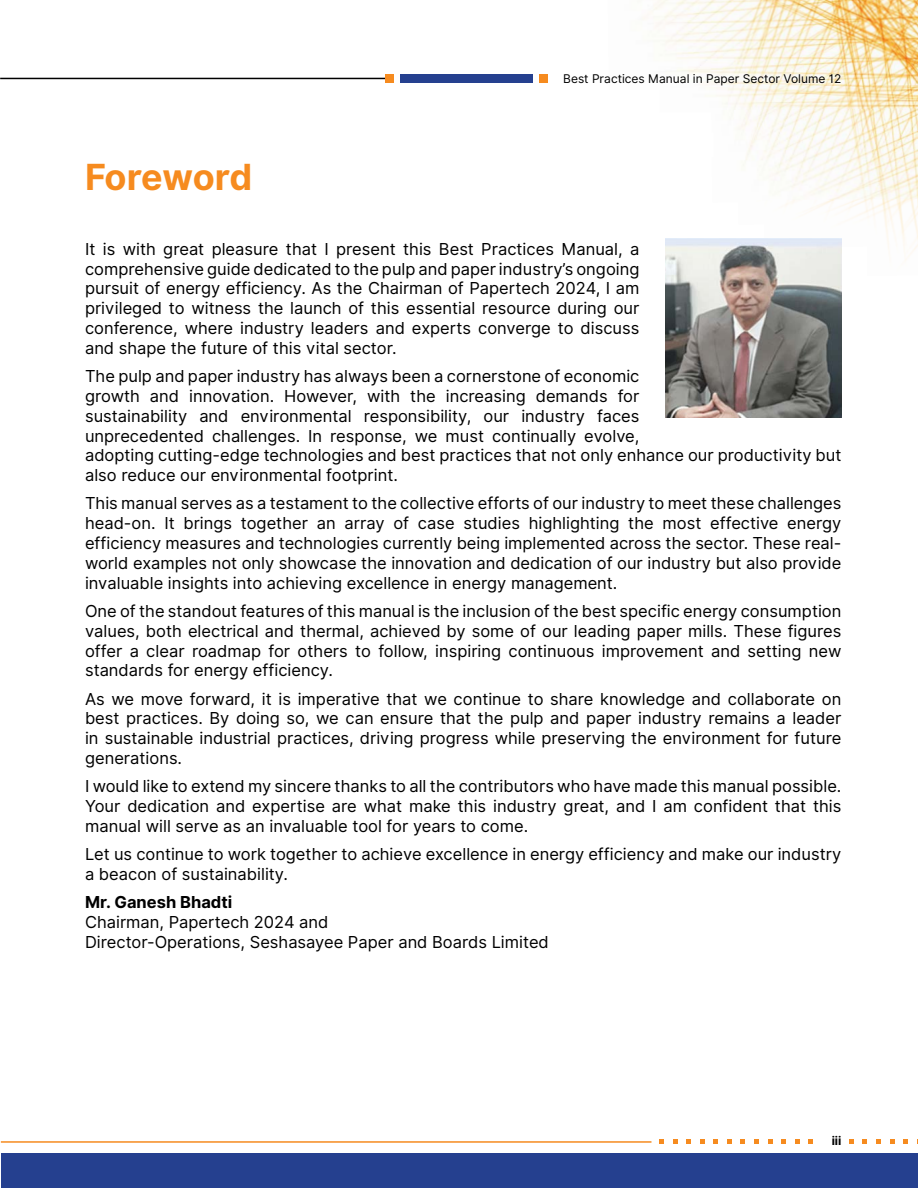
<style>
.page{position:relative;width:918px;height:1188px;background:#fff}
.page>*{position:absolute;margin:0;border:0;box-sizing:border-box;transform-origin:0 0}
.t1{font:700 36px "Inter";letter-spacing:-.005em;color:#f68b1f}
.t2{font:16.5px/19.8px "Inter";color:#000;text-align:justify}
.t3{font:700 16.5px "Inter";color:#000}
.t4{font:12px "Inter";color:#000}
.t5{font:700 12px "Inter";color:#000}
</style>
<div class="page">
<img style="left:642px;top:0;width:276px;height:85px">
<img style="left:715px;top:85px;width:203px;height:23px">
<img style="left:733px;top:108px;width:185px;height:91px">
<img style="left:785px;top:199px;width:133px;height:22px">
<img style="left:764px;top:221px;width:154px;height:26px">
<img style="left:867px;top:244px;width:51px;height:17px">
<hr style="left:0;top:78px;width:390px;height:1px;background:#000">
<div style="left:386px;top:74px;width:8px;height:9px;background:#f68b1f"></div>
<div style="left:539px;top:74px;width:9px;height:9px;background:#f68b1f"></div>
<div style="left:400px;top:74px;width:133px;height:8px;background:#25408f"></div>
<div style="left:1px;top:1153px;width:917px;height:35px;background:#25408f"></div>
<hr style="left:1px;top:1141px;width:650px;height:2px;background:#f68b1f">
<svg style="left:890px;top:1140px;width:4px;height:4px"></svg>
<svg style="left:903px;top:1140px;width:5px;height:4px"></svg>
<svg style="left:876px;top:1140px;width:5px;height:4px"></svg>
<svg style="left:863px;top:1140px;width:4px;height:4px"></svg>
<svg style="left:808px;top:1140px;width:5px;height:4px"></svg>
<svg style="left:849px;top:1140px;width:5px;height:4px"></svg>
<svg style="left:795px;top:1140px;width:4px;height:4px"></svg>
<svg style="left:781px;top:1140px;width:5px;height:4px"></svg>
<svg style="left:768px;top:1140px;width:4px;height:4px"></svg>
<svg style="left:754px;top:1140px;width:5px;height:4px"></svg>
<svg style="left:741px;top:1140px;width:4px;height:4px"></svg>
<svg style="left:727px;top:1140px;width:5px;height:4px"></svg>
<svg style="left:713px;top:1140px;width:5px;height:4px"></svg>
<svg style="left:700px;top:1140px;width:5px;height:4px"></svg>
<svg style="left:686px;top:1140px;width:5px;height:4px"></svg>
<svg style="left:673px;top:1140px;width:5px;height:4px"></svg>
<svg style="left:659px;top:1140px;width:5px;height:4px"></svg>
<img style="left:665px;top:239px;width:176px;height:179px">
<h1 class="t1" style="left:85px;top:151px;width:169px">Foreword</h1>
<p class="t4" style="left:563px;top:70px;width:280px">Best Practices Manual in Paper Sector Volume 12</p>
<p class="t2" style="left:85px;top:239px;width:556px">It is with great pleasure that I present this Best Practices Manual, a comprehensive guide dedicated to the pulp and paper industry’s ongoing pursuit of energy efficiency. As the Chairman of Papertech 2024, I am privileged to witness the launch of this essential resource during our conference, where industry leaders and experts converge to discuss and shape the future of this vital sector.</p>
<p class="t2" style="left:85px;top:366px;width:758px;text-align:left">The pulp and paper industry has always been a cornerstone of economic<br>growth and innovation. However, with the increasing demands for<br>sustainability and environmental responsibility, our industry faces<br>unprecedented challenges. In response, we must continually evolve,<br>adopting cutting-edge technologies and best practices that not only enhance our productivity but also reduce our environmental footprint.</p>
<p class="t2" style="left:85px;top:494px;width:758px">This manual serves as a testament to the collective efforts of our industry to meet these challenges head-on. It brings together an array of case studies highlighting the most effective energy efficiency measures and technologies currently being implemented across the sector. These real&shy;world examples not only showcase the innovation and dedication of our industry but also provide invaluable insights into achieving excellence in energy management.</p>
<p class="t2" style="left:85px;top:601px;width:758px">One of the standout features of this manual is the inclusion of the best specific energy consumption values, both electrical and thermal, achieved by some of our leading paper mills. These figures offer a clear roadmap for others to follow, inspiring continuous improvement and setting new standards for energy efficiency.</p>
<p class="t2" style="left:85px;top:689px;width:758px">As we move forward, it is imperative that we continue to share knowledge and collaborate on best practices. By doing so, we can ensure that the pulp and paper industry remains a leader in sustainable industrial practices, driving progress while preserving the environment for future generations.</p>
<p class="t2" style="left:85px;top:777px;width:758px">I would like to extend my sincere thanks to all the contributors who have made this manual possible.<br>Your dedication and expertise are what make this industry great, and I am confident that this manual will serve as an invaluable tool for years to come.</p>
<p class="t2" style="left:85px;top:844px;width:758px">Let us continue to work together to achieve excellence in energy efficiency and make our industry a beacon of sustainability.</p>
<p class="t3" style="left:85px;top:890px;width:149px">Mr. Ganesh Bhadti</p>
<p class="t2" style="left:85px;top:912px;width:465px">Chairman, Papertech 2024 and<br>Director-Operations, Seshasayee Paper and Boards Limited</p>
<p class="t5" style="left:832px;top:1132px;width:11px">iii</p>
</div>
